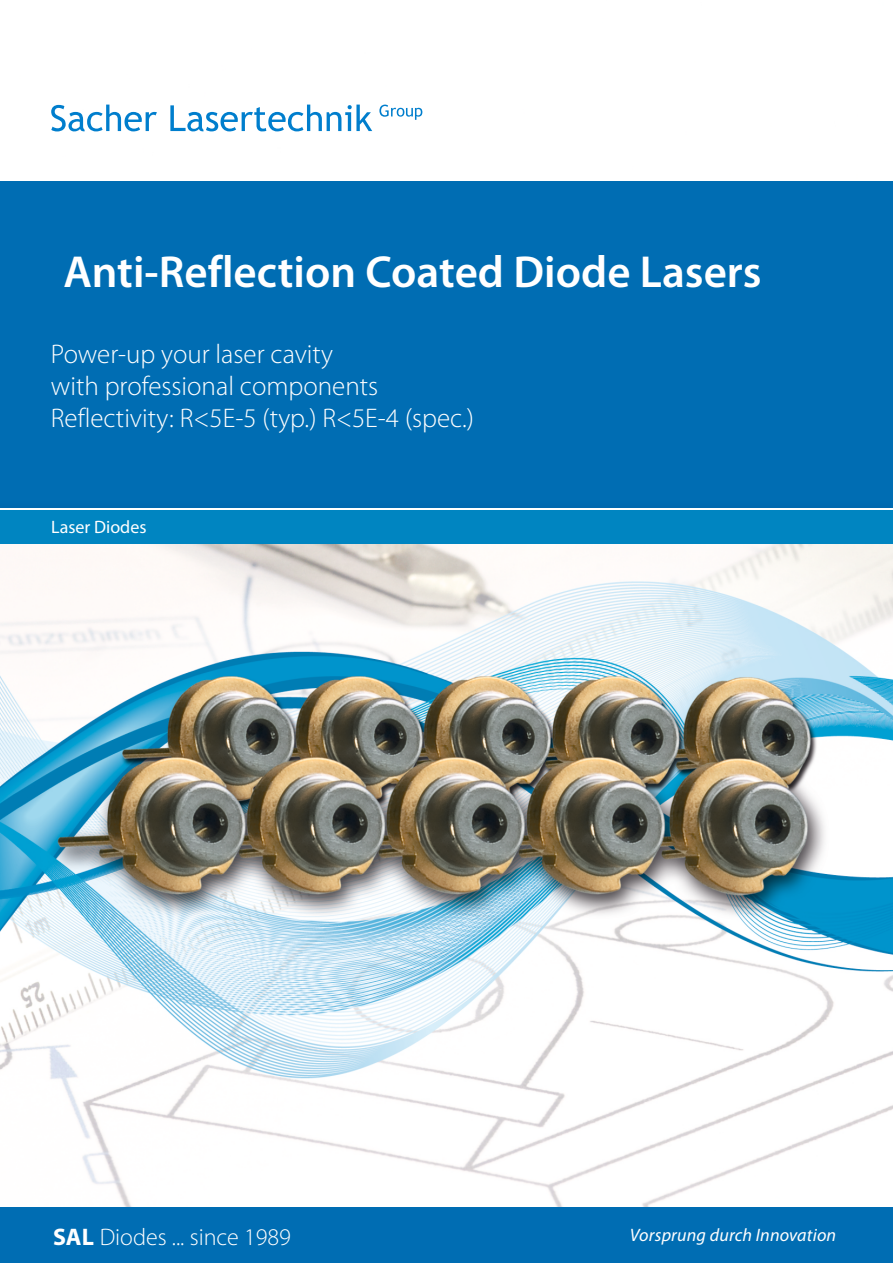
<style>
.page{position:relative;width:893px;height:1263px;background:#fff}
.page>*{position:absolute;margin:0;border:0;box-sizing:border-box;transform-origin:0 0}
.t1{font:600 45px "Myriad Pro";color:#fff}
.t2{font:300 27px/32px "Myriad Pro";color:#fff}
.t3{font:300 24px "Myriad Pro";color:#fff}
.t4{font:italic 18px "Myriad Pro";letter-spacing:.01em;color:#fff}
.t5{font:18px "Myriad Pro";color:#fff}
.s1{font-weight:700}
</style>
<div class="page">
<img style="left:0;top:104px;width:893px;height:1104px">
<div style="left:0;top:1208px;width:893px;height:55px;background:#006db3"></div>
<div style="left:0;top:182px;width:893px;height:327px;background:#006db3"></div>
<div style="left:0;top:509px;width:893px;height:35px;background:#0085c1"></div>
<hr style="left:0;top:508px;width:893px;height:2px;background:#fff">
<svg style="left:51px;top:105px;width:106px;height:26px"></svg>
<svg style="left:170px;top:105px;width:202px;height:26px"></svg>
<svg style="left:379px;top:105px;width:43px;height:15px"></svg>
<h1 class="t1" style="left:63px;top:253px;width:700px">Anti-Reflection Coated Diode Lasers</h1>
<p class="t2" style="left:51px;top:340px;width:424px">Power-up your laser cavity<br>with professional components<br>Reflectivity: R&lt;5E-5 (typ.) R&lt;5E-4 (spec.)</p>
<p class="t5" style="left:51px;top:520px;width:97px">Laser Diodes</p>
<p class="t3" style="left:53px;top:1227px;width:239px"><span class="s1">SAL</span> Diodes ... since 1989</p>
<p class="t4" style="left:630px;top:1228px;width:208px">Vorsprung durch Innovation</p>
</div>
